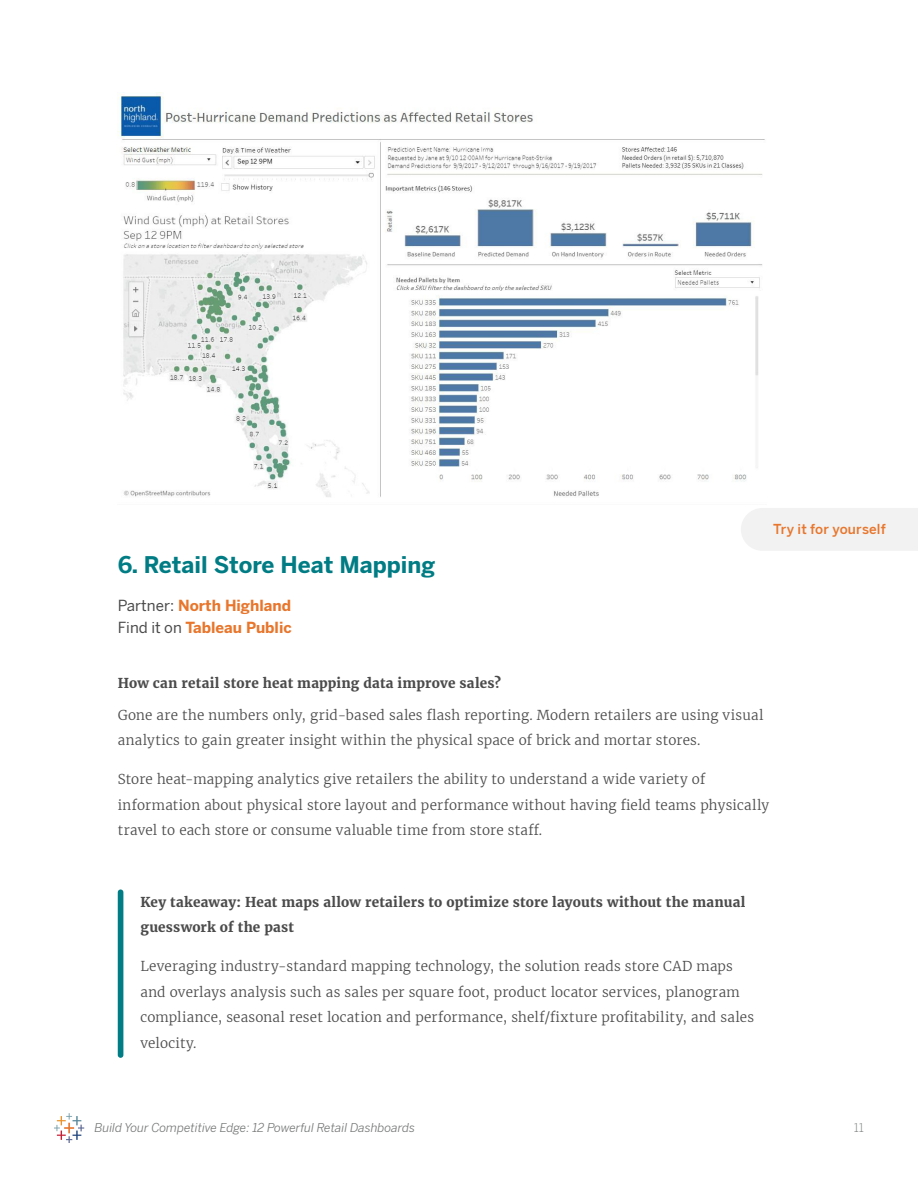
<style>
.page{position:relative;width:918px;height:1188px;background:#fff}
.page>*{position:absolute;margin:0;border:0;box-sizing:border-box;transform-origin:0 0}
.t1{font:700 22.5px "Benton Sans";color:#007c84}
.t2{font:700 15px/22.5px "Benton Sans";color:#e8762c}
.t3{font:300 13.5px/25.5px "Merriweather";letter-spacing:.015em;color:#4b4b4b}
.t4{font:700 13.5px/25.5px "Merriweather";letter-spacing:.015em;color:#4b4b4b}
.t5{font:500 13.5px "Benton Sans";letter-spacing:.01em;color:#e8762c}
.t6{font:italic 12px "Benton Sans";color:#777878}
.t7{font:300 12px "Benton Sans";color:#777878}
.s1{font-weight:400;color:#4b4b4b}
</style>
<div class="page">
<svg style="left:54px;top:1113px;width:30px;height:30px"></svg>
<img style="left:118px;top:93px;width:647px;height:404px">
<div style="left:741px;top:508px;width:177px;height:43px;background:#f2f2f2"></div>
<div style="left:118px;top:889px;width:5px;height:169px;background:#007d85;border-radius:3px"></div>
<h1 class="t1" style="left:118px;top:551px;width:319px">6. Retail Store Heat Mapping</h1>
<p class="t2" style="left:118px;top:594px;width:176px"><span class="s1">Partner:</span> North Highland<br><span class="s1">Find it on</span> Tableau Public</p>
<p class="t5" style="left:773px;top:521px;width:114px">Try it for yourself</p>
<p class="t4" style="left:118px;top:670px;width:385px">How can retail store heat mapping data improve sales?</p>
<p class="t3" style="left:118px;top:702px;width:647px">Gone are the numbers only, grid-based sales flash reporting. Modern retailers are using visual analytics to gain greater insight within the physical space of brick and mortar stores.</p>
<p class="t3" style="left:118px;top:766px;width:653px">Store heat-mapping analytics give retailers the ability to understand a wide variety of information about physical store layout and performance without having field teams physically travel to each store or consume valuable time from store staff.</p>
<p class="t4" style="left:140px;top:889px;width:607px">Key takeaway: Heat maps allow retailers to optimize store layouts without the manual guesswork of the past</p>
<p class="t3" style="left:140px;top:953px;width:615px">Leveraging industry-standard mapping technology, the solution reads store CAD maps and overlays analysis such as sales per square foot, product locator services, planogram compliance, seasonal reset location and performance, shelf/fixture profitability, and sales velocity.</p>
<p class="t6" style="left:94px;top:1121px;width:322px">Build Your Competitive Edge: 12 Powerful Retail Dashboards</p>
<p class="t7" style="left:854px;top:1121px;width:12px">11</p>
</div>
